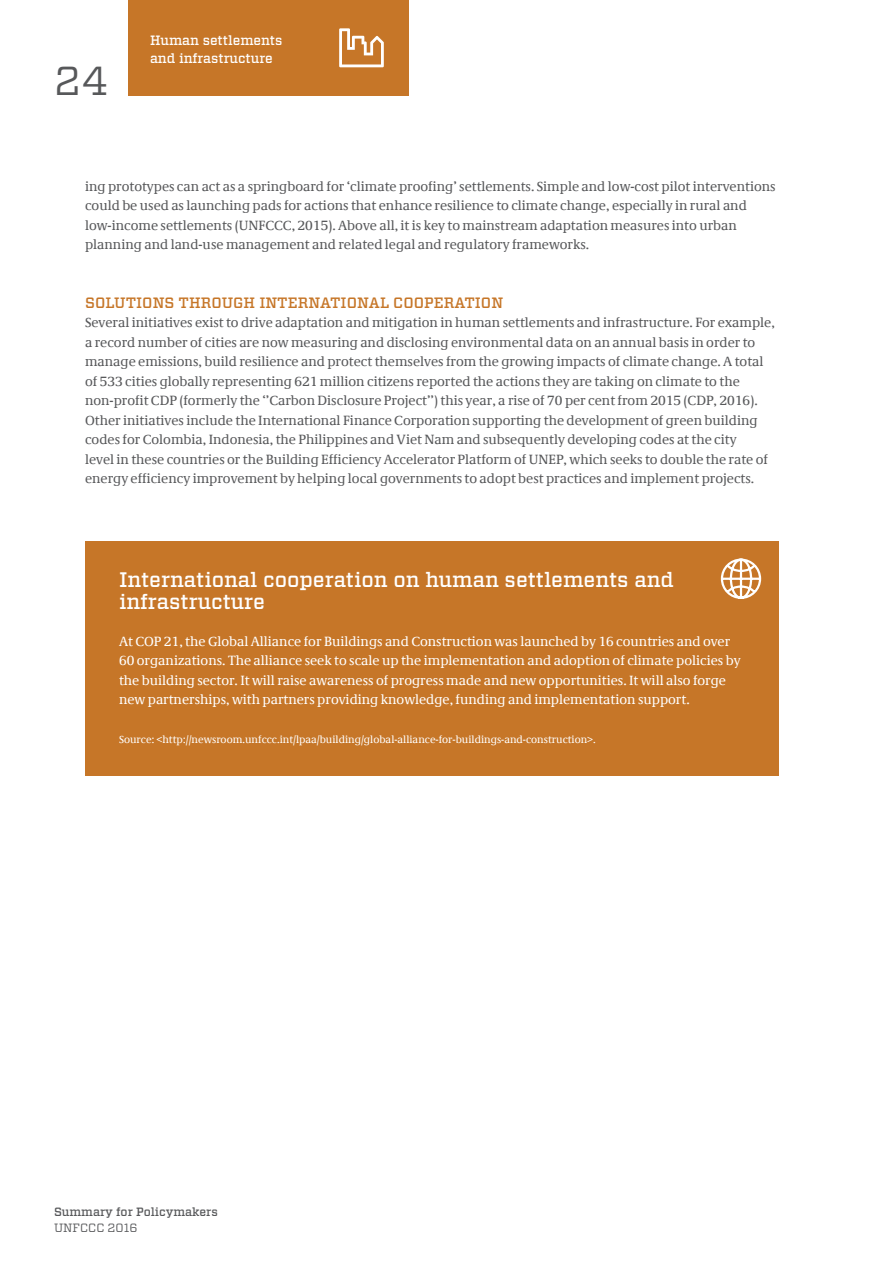
<style>
.page{position:relative;width:893px;height:1263px;background:#fff}
.page>*{position:absolute;margin:0;border:0;box-sizing:border-box;transform-origin:0 0}
.t1{font:40.5px "Vitesse";color:#57585a}
.t2{font:500 21px/22.5px "Vitesse";color:#fff}
.t3{font:500 15px "Vitesse";color:#c67628}
.t4{font:13.5px/19.5px "Demos Com";color:#57585a}
.t5{font:13.5px/19.5px "Demos Com";color:#fff}
.t6{font:500 13.5px/18px "Vitesse";color:#fff}
.t7{font:500 12px "Vitesse";color:#57585a}
.t8{font:12px "Vitesse";color:#57585a}
.t9{font:10.5px "Demos Com";color:#fff}
</style>
<div class="page">
<div style="left:129px;top:0;width:280px;height:96px;background:#c67628"></div>
<svg style="left:339px;top:28px;width:45px;height:39px"></svg>
<div style="left:85px;top:542px;width:693px;height:234px;background:#c67628"></div>
<svg style="left:720px;top:558px;width:42px;height:41px"></svg>
<h1 class="t1" style="left:54px;top:53px;width:56px">24</h1>
<p class="t6" style="left:150px;top:32px;width:134px">Human settlements and infrastructure</p>
<p class="t4" style="left:85px;top:176px;width:692px">ing prototypes can act as a springboard for ‘climate proofing’ settlements. Simple and low-cost pilot interventions could be used as launching pads for actions that enhance resilience to climate change, especially in rural and low-income settlements (UNFCCC, 2015). Above all, it is key to mainstream adaptation measures into urban planning and land-use management and related legal and regulatory frameworks.</p>
<p class="t3" style="left:85px;top:292px;width:420px">SOLUTIONS THROUGH INTERNATIONAL COOPERATION</p>
<p class="t4" style="left:85px;top:313px;width:691px">Several initiatives exist to drive adaptation and mitigation in human settlements and infrastructure. For example, a record number of cities are now measuring and disclosing environmental data on an annual basis in order to manage emissions, build resilience and protect themselves from the growing impacts of climate change. A total of 533 cities globally representing 621 million citizens reported the actions they are taking on climate to the non-profit CDP (formerly the ‘’Carbon Disclosure Project’’) this year, a rise of 70 per cent from 2015 (CDP, 2016).<br>Other initiatives include the International Finance Corporation supporting the development of green building codes for Colombia, Indonesia, the Philippines and Viet Nam and subsequently developing codes at the city<br>level in these countries or the Building Efficiency Accelerator Platform of UNEP, which seeks to double the rate of energy efficiency improvement by helping local governments to adopt best practices and implement projects.</p>
<h2 class="t2" style="left:119px;top:568px;width:556px">International cooperation on human settlements and infrastructure</h2>
<p class="t5" style="left:119px;top:632px;width:623px">At COP 21, the Global Alliance for Buildings and Construction was launched by 16 countries and over 60 organizations. The alliance seek to scale up the implementation and adoption of climate policies by the building sector. It will raise awareness of progress made and new opportunities. It will also forge new partnerships, with partners providing knowledge, funding and implementation support.</p>
<p class="t9" style="left:119px;top:734px;width:478px">Source: &lt;http://newsroom.unfccc.int/lpaa/building/global-alliance-for-buildings-and-construction&gt;.</p>
<p class="t7" style="left:54px;top:1203px;width:165px">Summary for Policymakers</p>
<p class="t8" style="left:54px;top:1220px;width:85px">UNFCCC 2016</p>
</div>
